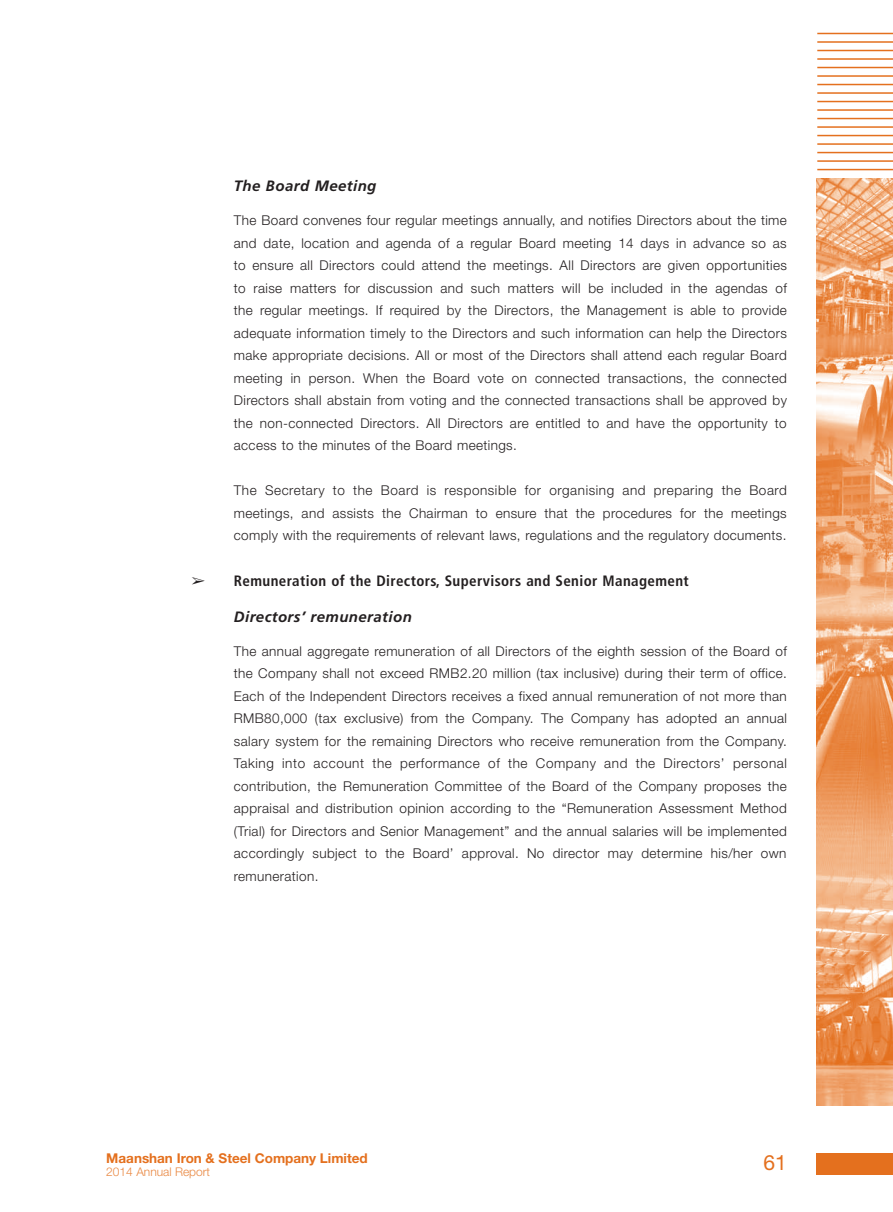
<style>
.page{position:relative;width:893px;height:1212px;background:#fff}
.page>*{position:absolute;margin:0;border:0;box-sizing:border-box;transform-origin:0 0}
.t1{font:21px "Helvetica Neue LT Std";color:#e4701e}
.t2{font:700 condensed 15px "Frutiger LT Std";letter-spacing:.025em;color:#231f20}
.t3{font:italic 700 15px "Frutiger LT Std";letter-spacing:.03em;color:#231f20}
.t4{font:300 13.5px/22.5px "Helvetica Neue LT Std";letter-spacing:.03em;color:#231f20;text-align:justify}
.t5{font:700 13.5px "Helvetica Neue LT Std";color:#e4701e}
.t6{font:300 12px "Helvetica Neue LT Std";color:#e98842}
</style>
<div class="page">
<img style="left:816px;top:179px;width:77px;height:927px">
<hr style="left:817px;top:169px;width:76px;height:1px;background:#e4701e">
<hr style="left:817px;top:160px;width:76px;height:2px;background:#e4701e">
<hr style="left:817px;top:152px;width:76px;height:1px;background:#e4701e">
<hr style="left:817px;top:143px;width:76px;height:2px;background:#e4701e">
<hr style="left:817px;top:135px;width:76px;height:1px;background:#e4701e">
<hr style="left:817px;top:126px;width:76px;height:2px;background:#e4701e">
<hr style="left:817px;top:118px;width:76px;height:1px;background:#e4701e">
<hr style="left:817px;top:109px;width:76px;height:2px;background:#e4701e">
<hr style="left:817px;top:101px;width:76px;height:1px;background:#e4701e">
<hr style="left:817px;top:92px;width:76px;height:2px;background:#e4701e">
<hr style="left:817px;top:84px;width:76px;height:1px;background:#e4701e">
<hr style="left:817px;top:75px;width:76px;height:2px;background:#e4701e">
<hr style="left:817px;top:67px;width:76px;height:1px;background:#e4701e">
<hr style="left:817px;top:58px;width:76px;height:2px;background:#e4701e">
<hr style="left:817px;top:50px;width:76px;height:1px;background:#e4701e">
<hr style="left:817px;top:41px;width:76px;height:2px;background:#e4701e">
<hr style="left:817px;top:33px;width:76px;height:1px;background:#e4701e">
<div style="left:816px;top:1153px;width:77px;height:22px;background:#e4701e"></div>
<p class="t3" style="left:234px;top:177px;width:144px">The Board Meeting</p>
<p class="t4" style="left:234px;top:209px;width:555px">The Board convenes four regular meetings annually, and notifies Directors about the time and date, location and agenda of a regular Board meeting 14 days in advance so as to ensure all Directors could attend the meetings. All Directors are given opportunities to raise matters for discussion and such matters will be included in the agendas of the regular meetings. If required by the Directors, the Management is able to provide adequate information timely to the Directors and such information can help the Directors make appropriate decisions. All or most of the Directors shall attend each regular Board meeting in person. When the Board vote on connected transactions, the connected Directors shall abstain from voting and the connected transactions shall be approved by the non-connected Directors. All Directors are entitled to and have the opportunity to access to the minutes of the Board meetings.</p>
<p class="t4" style="left:234px;top:479px;width:554px">The Secretary to the Board is responsible for organising and preparing the Board meetings, and assists the Chairman to ensure that the procedures for the meetings comply with the requirements of relevant laws, regulations and the regulatory documents.</p>
<p class="t2" style="left:191px;top:572px;width:499px">➢ Remuneration of the Directors, Supervisors and Senior Management</p>
<p class="t3" style="left:234px;top:608px;width:180px">Directors’ remuneration</p>
<p class="t4" style="left:234px;top:639px;width:555px">The annual aggregate remuneration of all Directors of the eighth session of the Board of the Company shall not exceed RMB2.20 million (tax inclusive) during their term of office.<br>Each of the Independent Directors receives a fixed annual remuneration of not more than RMB80,000 (tax exclusive) from the Company. The Company has adopted an annual salary system for the remaining Directors who receive remuneration from the Company.<br>Taking into account the performance of the Company and the Directors’ personal contribution, the Remuneration Committee of the Board of the Company proposes the appraisal and distribution opinion according to the “Remuneration Assessment Method (Trial) for Directors and Senior Management” and the annual salaries will be implemented accordingly subject to the Board’ approval. No director may determine his/her own remuneration.</p>
<p class="t5" style="left:106px;top:1150px;width:263px">Maanshan Iron &amp; Steel Company Limited</p>
<p class="t6" style="left:106px;top:1165px;width:105px">2014 Annual Report</p>
<h1 class="t1" style="left:763px;top:1150px;width:25px">61</h1>
</div>
